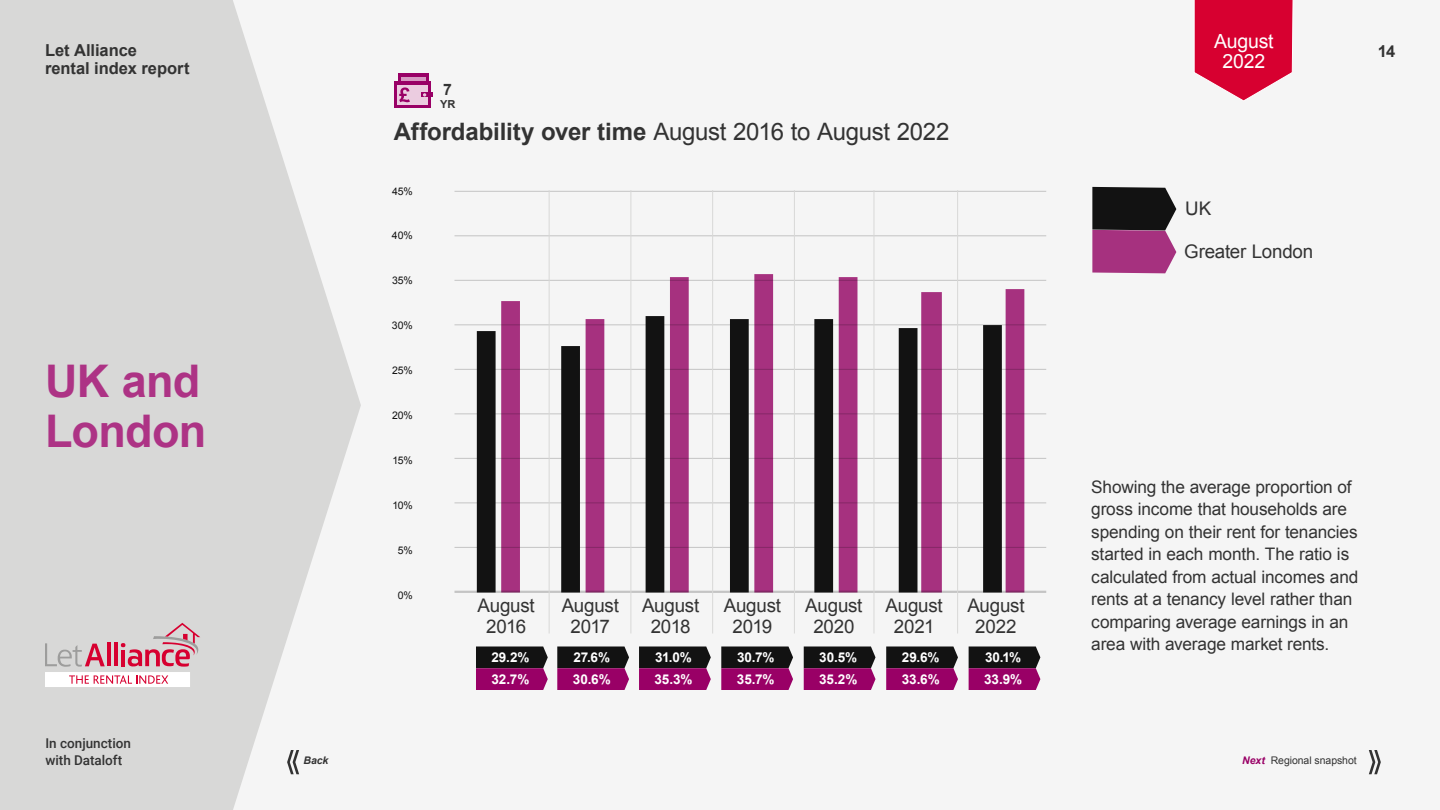
<style>
.page{position:relative;width:1440px;height:810px;background:#f5f5f5}
.page>*{position:absolute;margin:0;border:0;box-sizing:border-box;transform-origin:0 0}
.t1{font:700 45px/49.5px "Arial";letter-spacing:-.015em;color:#ad3385}
.t2{font:24px "Arial";letter-spacing:-.015em;color:#333}
.t3{font:19.5px/19.5px "Arial";letter-spacing:-.01em;color:#fff;text-align:center}
.t4{font:18.75px/21px "Arial";letter-spacing:-.01em;color:#333;text-align:center}
.t5{font:17.25px/22.5px "Arial";letter-spacing:-.01em;color:#333}
.t6{font:700 16.5px/18.8px "Arial";letter-spacing:-.005em;color:#333}
.t7{font:700 15.75px "Arial";color:#333}
.t8{font:700 13.5px "Arial";color:#fff}
.t9{font:500 13.5px/16.5px "Roboto";color:#333}
.t10{font:700 11.02px "Arial";color:#333}
.t11{font:10.5px "Arial";letter-spacing:-.005em;color:#121212}
.t12{font:10.5px "Arial";letter-spacing:-.01em;color:#333}
.t13{font:italic 700 10.5px "Arial";color:#333}
.s1{font-weight:700}
.s2{font-weight:700;font-style:italic;color:#906}
</style>
<div class="page">
<svg style="left:0;top:0;width:361px;height:810px;fill:#d8d8d7"></svg>
<svg style="left:1194px;top:0;width:99px;height:101px;background:#db274f"></svg>
<hr style="left:454px;top:191px;width:592px;height:1px;background:#c4c4c4">
<hr style="left:454px;top:369px;width:592px;height:1px;background:#c4c4c4">
<hr style="left:454px;top:280px;width:592px;height:1px;background:#c4c4c4">
<hr style="left:454px;top:591px;width:592px;height:2px;background:#c4c4c4">
<hr style="left:454px;top:235px;width:592px;height:1px;background:#c4c4c4">
<hr style="left:454px;top:547px;width:592px;height:1px;background:#c4c4c4">
<hr style="left:454px;top:413px;width:592px;height:1px;background:#c4c4c4">
<hr style="left:454px;top:458px;width:592px;height:1px;background:#c4c4c4">
<hr style="left:454px;top:324px;width:592px;height:1px;background:#c4c4c4">
<hr style="left:454px;top:503px;width:592px;height:1px;background:#c4c4c4">
<hr style="left:549px;top:190px;width:1px;height:444px;background:#d8d8d7">
<hr style="left:712px;top:190px;width:1px;height:444px;background:#d8d8d7">
<hr style="left:874px;top:190px;width:1px;height:444px;background:#d8d8d7">
<hr style="left:631px;top:190px;width:1px;height:444px;background:#d8d8d7">
<hr style="left:794px;top:190px;width:1px;height:444px;background:#d8d8d7">
<hr style="left:957px;top:190px;width:1px;height:444px;background:#d8d8d7">
<svg style="left:477px;top:324px;width:525px;height:269px;fill:#121212"></svg>
<svg style="left:501px;top:274px;width:523px;height:318px"></svg>
<svg style="left:1092px;top:187px;width:84px;height:86px;background:#673155"></svg>
<div style="left:398px;top:74px;width:30px;height:24px;background:#906"></div>
<div style="left:401px;top:77px;width:25px;height:18px;background:#d699c2"></div>
<div style="left:394px;top:81px;width:37px;height:27px;background:#906"></div>
<div style="left:397px;top:85px;width:30px;height:20px;background:#ebcce0"></div>
<hr style="left:422px;top:93px;width:11px;height:4px;background:#906">
<svg style="left:423px;top:93px;width:3px;height:4px"></svg>
<svg style="left:399px;top:87px;width:11px;height:15px"></svg>
<svg style="left:476px;top:646px;width:72px;height:44px;background:#5d1445"></svg>
<svg style="left:557px;top:646px;width:72px;height:44px;background:#5d1445"></svg>
<svg style="left:639px;top:646px;width:72px;height:44px;background:#5d1445"></svg>
<svg style="left:721px;top:646px;width:72px;height:44px;background:#5d1445"></svg>
<svg style="left:804px;top:646px;width:72px;height:44px;background:#5e1546"></svg>
<svg style="left:886px;top:646px;width:72px;height:44px;background:#5d1445"></svg>
<svg style="left:969px;top:646px;width:71px;height:44px;background:#5c1243"></svg>
<svg style="left:45px;top:643px;width:60px;height:24px"></svg>
<hr style="left:107px;top:643px;width:3px;height:23px;background:#d70030">
<hr style="left:114px;top:643px;width:4px;height:23px;background:#d70030">
<svg style="left:121px;top:623px;width:83px;height:44px;background:#d5a5af"></svg>
<div style="left:45px;top:672px;width:145px;height:15px;background:#fff"></div>
<svg style="left:69px;top:675px;width:99px;height:9px"></svg>
<svg style="left:1369px;top:750px;width:12px;height:24px"></svg>
<svg style="left:287px;top:750px;width:12px;height:24px"></svg>
<p class="t6" style="left:45px;top:41px;width:146px">Let Alliance<br>rental index report</p>
<h1 class="t1" style="left:45px;top:358px;width:163px">UK and<br>London</h1>
<p class="t9" style="left:45px;top:735px;width:87px">In conjunction with Dataloft</p>
<p class="t13" style="left:303px;top:754px;width:27px">Back</p>
<p class="t7" style="left:443px;top:79px;width:10px">7</p>
<p class="t10" style="left:440px;top:97px;width:17px">yr</p>
<h2 class="t2" style="left:394px;top:116px;width:557px"><span class="s1">Affordability over time</span> August 2016 to August 2022</h2>
<p class="t11" style="left:392px;top:184px;width:22px">45%</p>
<p class="t11" style="left:392px;top:229px;width:22px">40%</p>
<p class="t11" style="left:392px;top:274px;width:22px">35%</p>
<p class="t11" style="left:392px;top:319px;width:22px">30%</p>
<p class="t11" style="left:392px;top:364px;width:22px">25%</p>
<p class="t11" style="left:392px;top:408px;width:22px">20%</p>
<p class="t11" style="left:393px;top:453px;width:22px">15%</p>
<p class="t11" style="left:392px;top:498px;width:22px">10%</p>
<p class="t11" style="left:398px;top:543px;width:16px">5%</p>
<p class="t11" style="left:398px;top:588px;width:17px">0%</p>
<p class="t4" style="left:478px;top:595px;width:59px">August<br>2016</p>
<p class="t4" style="left:562px;top:595px;width:59px">August<br>2017</p>
<p class="t4" style="left:805px;top:595px;width:59px">August<br>2020</p>
<p class="t4" style="left:642px;top:595px;width:59px">August<br>2018</p>
<p class="t4" style="left:886px;top:595px;width:59px">August<br>2021</p>
<p class="t4" style="left:724px;top:595px;width:59px">August<br>2019</p>
<p class="t4" style="left:967px;top:595px;width:59px">August<br>2022</p>
<p class="t8" style="left:491px;top:648px;width:40px">29.2%</p>
<p class="t8" style="left:574px;top:648px;width:38px">27.6%</p>
<p class="t8" style="left:655px;top:648px;width:38px">31.0%</p>
<p class="t8" style="left:737px;top:648px;width:39px">30.7%</p>
<p class="t8" style="left:819px;top:648px;width:39px">30.5%</p>
<p class="t8" style="left:902px;top:648px;width:39px">29.6%</p>
<p class="t8" style="left:985px;top:648px;width:38px">30.1%</p>
<p class="t8" style="left:492px;top:670px;width:39px">32.7%</p>
<p class="t8" style="left:573px;top:670px;width:39px">30.6%</p>
<p class="t8" style="left:655px;top:670px;width:39px">35.3%</p>
<p class="t8" style="left:737px;top:670px;width:39px">35.7%</p>
<p class="t8" style="left:819px;top:670px;width:40px">35.2%</p>
<p class="t8" style="left:902px;top:670px;width:39px">33.6%</p>
<p class="t8" style="left:984px;top:670px;width:40px">33.9%</p>
<p class="t3" style="left:1214px;top:32px;width:61px">August<br>2022</p>
<p class="t6" style="left:1378px;top:42px;width:19px">14</p>
<p class="t4" style="left:1185px;top:198px;width:28px">UK</p>
<p class="t4" style="left:1184px;top:241px;width:131px">Greater London</p>
<p class="t5" style="left:1091px;top:475px;width:269px">Showing the average proportion of gross income that households are spending on their rent for tenancies started in each month. The ratio is calculated from actual incomes and rents at a tenancy level rather than comparing average earnings in an area with average market rents.</p>
<p class="t12" style="left:1242px;top:754px;width:116px"><span class="s2">Next</span> Regional snapshot</p>
</div>
